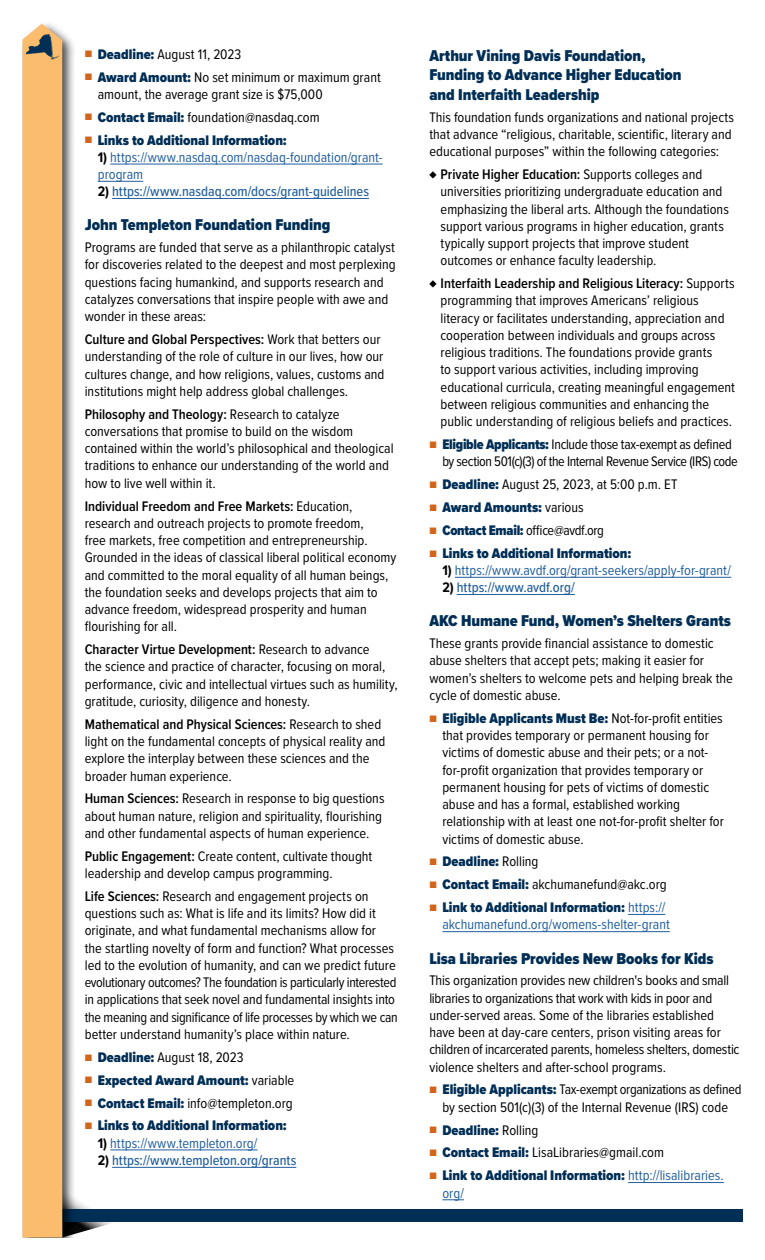
<style>
.page{position:relative;width:765px;height:1260px;background:#fff}
.page>*{position:absolute;margin:0;border:0;box-sizing:border-box;transform-origin:0 0}
.t1{font:900 16.25px/19.5px "Proxima Nova Cond";color:#002e55}
.t2{font:14.38px/17.2px "Proxima Nova Cond";color:#000}
.t3{font:900 14.38px/17.2px "Proxima Nova Cond";color:#002e55}
.t4{font:14.38px/17.2px "Proxima Nova Cond";color:#215e9e}
.t5{font:14.38px/17.2px "Proxima Nova Cond";letter-spacing:-.025em;color:#000}
.t6{font:500 14.38px "Proxima Nova Cond";color:#215e9e}
.s1{font-size:11.25px;color:#d1651b}
.s2{font-weight:900;color:#002e55}
.s3{font-weight:400;font-size:11.25px;color:#d1651b}
.s4{font-weight:700;color:#000}
.s5{font-weight:600}
.s6{font-weight:400;color:#000}
.s7{font-weight:400;color:#215e9e}
</style>
<div class="page">
<svg style="left:76px;top:1200px;width:44px;height:34px"></svg>
<div style="left:37px;top:1210px;width:705px;height:12px;background:#002e55"></div>
<div style="left:22px;top:22px;width:54px;height:1216px;background:#000;opacity:.75"></div>
<svg style="left:22px;top:24px;width:40px;height:1213px;fill:#fcbc6d"></svg>
<svg style="left:41px;top:34px;width:9px;height:4px"></svg>
<hr style="left:110px;top:164px;width:273px;height:1px;background:#215e9e">
<hr style="left:98px;top:181px;width:45px;height:1px;background:#215e9e">
<hr style="left:112px;top:198px;width:257px;height:1px;background:#215e9e">
<hr style="left:110px;top:1150px;width:148px;height:1px;background:#215e9e">
<hr style="left:112px;top:1167px;width:184px;height:1px;background:#215e9e">
<hr style="left:455px;top:577px;width:276px;height:1px;background:#215e9e">
<hr style="left:457px;top:594px;width:118px;height:1px;background:#215e9e">
<hr style="left:628px;top:914px;width:37px;height:1px;background:#215e9e">
<hr style="left:442px;top:931px;width:228px;height:1px;background:#215e9e">
<hr style="left:628px;top:1182px;width:96px;height:1px;background:#215e9e">
<svg style="left:442px;top:1199px;width:22px;height:1px"></svg>
<p class="t2" style="left:85px;top:45px;width:158px"><span class="s1">■</span> <span class="s2">Deadline:</span> August 11, 2023</p>
<p class="t2" style="left:98px;top:68px;width:285px;text-indent:-13px"><span class="s1">■</span> <span class="s2">Award Amount:</span> No set minimum or maximum grant amount, the average grant size is $75,000</p>
<p class="t2" style="left:85px;top:108px;width:236px"><span class="s1">■</span> <span class="s2">Contact Email:</span> foundation@nasdaq.com</p>
<p class="t3" style="left:85px;top:131px;width:204px"><span class="s3">■</span> Links to Additional Information:</p>
<p class="t4" style="left:98px;top:148px;width:286px"><span class="s4">1)</span> https://www.nasdaq.com/nasdaq-foundation/grant&shy;program</p>
<p class="t6" style="left:98px;top:181px;width:273px"><span class="s4">2)</span> https://www.nasdaq.com/docs/grant-guidelines</p>
<p class="t1" style="left:85px;top:215px;width:247px">John Templeton Foundation Funding</p>
<p class="t2" style="left:85px;top:238px;width:313px">Programs are funded that serve as a philanthropic catalyst for discoveries related to the deepest and most perplexing questions facing humankind, and supports research and catalyzes conversations that inspire people with awe and wonder in these areas:</p>
<p class="t2" style="left:85px;top:330px;width:301px"><span class="s5">Culture and Global Perspectives:</span> Work that betters our understanding of the role of culture in our lives, how our cultures change, and how religions, values, customs and institutions might help address global challenges.</p>
<p class="t2" style="left:85px;top:405px;width:310px"><span class="s5">Philosophy and Theology:</span> Research to catalyze conversations that promise to build on the wisdom contained within the world’s philosophical and theological traditions to enhance our understanding of the world and how to live well within it.</p>
<p class="t2" style="left:85px;top:497px;width:313px"><span class="s5">Individual Freedom and Free Markets:</span> Education, research and outreach projects to promote freedom,<br>free markets, free competition and entrepreneurship.<br>Grounded in the ideas of classical liberal political economy and committed to the moral equality of all human beings, the foundation seeks and develops projects that aim to advance freedom, widespread prosperity and human flourishing for all.</p>
<p class="t2" style="left:85px;top:640px;width:314px"><span class="s5">Character Virtue Development:</span> Research to advance<br>the science and practice of character, focusing on moral, performance, civic and intellectual virtues such as humility, gratitude, curiosity, diligence and honesty.</p>
<p class="t2" style="left:85px;top:715px;width:302px"><span class="s5">Mathematical and Physical Sciences:</span> Research to shed light on the fundamental concepts of physical reality and explore the interplay between these sciences and the broader human experience.</p>
<p class="t2" style="left:85px;top:789px;width:301px"><span class="s5">Human Sciences:</span> Research in response to big questions about human nature, religion and spirituality, flourishing and other fundamental aspects of human experience.</p>
<p class="t2" style="left:85px;top:847px;width:289px"><span class="s5">Public Engagement:</span> Create content, cultivate thought leadership and develop campus programming.</p>
<p class="t2" style="left:85px;top:887px;width:314px"><span class="s5">Life Sciences:</span> Research and engagement projects on questions such as: What is life and its limits? How did it originate, and what fundamental mechanisms allow for<br>the startling novelty of form and function? What processes led to the evolution of humanity, and can we predict future evolutionary outcomes? The foundation is particularly interested in applications that seek novel and fundamental insights into the meaning and significance of life processes by which we can better understand humanity’s place within nature.</p>
<p class="t2" style="left:85px;top:1048px;width:160px"><span class="s1">■</span> <span class="s2">Deadline:</span> August 18, 2023</p>
<p class="t3" style="left:85px;top:1071px;width:211px"><span class="s3">■</span> Expected Award Amount: <span class="s6">variable</span></p>
<p class="t2" style="left:85px;top:1094px;width:209px"><span class="s1">■</span> <span class="s2">Contact Email:</span> info@templeton.org</p>
<p class="t3" style="left:85px;top:1117px;width:204px"><span class="s3">■</span> Links to Additional Information:</p>
<p class="t4" style="left:98px;top:1134px;width:161px"><span class="s4">1)</span> https://www.templeton.org/</p>
<p class="t6" style="left:98px;top:1150px;width:200px"><span class="s4">2)</span> https://www.templeton.org/grants</p>
<p class="t1" style="left:429px;top:46px;width:254px">Arthur Vining Davis Foundation,<br>Funding to Advance Higher Education and Interfaith Leadership</p>
<p class="t2" style="left:429px;top:108px;width:306px">This foundation funds organizations and national projects that advance “religious, charitable, scientific, literary and educational purposes” within the following categories:</p>
<p class="t2" style="left:441px;top:165px;width:290px;text-indent:-11px">♦ <span class="s5">Private Higher Education:</span> Supports colleges and universities prioritizing undergraduate education and emphasizing the liberal arts. Although the foundations support various programs in higher education, grants typically support projects that improve student outcomes or enhance faculty leadership.</p>
<p class="t2" style="left:441px;top:274px;width:296px;text-indent:-11px">♦ <span class="s5">Interfaith Leadership and Religious Literacy:</span> Supports programming that improves Americans’ religious literacy or facilitates understanding, appreciation and cooperation between individuals and groups across religious traditions. The foundations provide grants<br>to support various activities, including improving educational curricula, creating meaningful engagement between religious communities and enhancing the public understanding of religious beliefs and practices.</p>
<p class="t5" style="left:442px;top:435px;width:297px;text-indent:-13px"><span class="s1">■</span> <span class="s2">Eligible Applicants:</span> Include those tax-exempt as defined by section 501(c)(3) of the Internal Revenue Service (IRS) code</p>
<p class="t2" style="left:429px;top:475px;width:250px"><span class="s1">■</span> <span class="s2">Deadline:</span> August 25, 2023, at 5:00 p.m. ET</p>
<p class="t3" style="left:429px;top:499px;width:156px"><span class="s3">■</span> Award Amounts: <span class="s6">various</span></p>
<p class="t5" style="left:429px;top:521px;width:176px"><span class="s1">■</span> <span class="s2">Contact Email:</span> office@avdf.org</p>
<p class="t3" style="left:429px;top:544px;width:204px"><span class="s3">■</span> Links to Additional Information:</p>
<p class="t4" style="left:442px;top:561px;width:290px"><span class="s4">1)</span> https://www.avdf.org/grant-seekers/apply-for-grant/</p>
<p class="t6" style="left:442px;top:577px;width:134px"><span class="s4">2)</span> https://www.avdf.org/</p>
<p class="t1" style="left:429px;top:611px;width:303px">AKC Humane Fund, Women’s Shelters Grants</p>
<p class="t2" style="left:429px;top:634px;width:305px">These grants provide financial assistance to domestic abuse shelters that accept pets; making it easier for women’s shelters to welcome pets and helping break the cycle of domestic abuse.</p>
<p class="t2" style="left:442px;top:709px;width:283px;text-indent:-13px"><span class="s1">■</span> <span class="s2">Eligible Applicants Must Be:</span> Not-for-profit entities that provides temporary or permanent housing for victims of domestic abuse and their pets; or a not&shy;for-profit organization that provides temporary or permanent housing for pets of victims of domestic abuse and has a formal, established working relationship with at least one not-for-profit shelter for victims of domestic abuse.</p>
<p class="t3" style="left:429px;top:853px;width:111px"><span class="s3">■</span> Deadline: <span class="s6">Rolling</span></p>
<p class="t2" style="left:429px;top:875px;width:239px"><span class="s1">■</span> <span class="s2">Contact Email:</span> akchumanefund@akc.org</p>
<p class="t4" style="left:442px;top:898px;width:229px;text-indent:-13px"><span class="s1">■</span> <span class="s2">Link to Additional Information:</span> https:// akchumanefund.org/womens-shelter-grant</p>
<p class="t1" style="left:429px;top:948px;width:286px">Lisa Libraries Provides New Books for Kids</p>
<p class="t2" style="left:429px;top:971px;width:312px">This organization provides new children's books and small libraries to organizations that work with kids in poor and under-served areas. Some of the libraries established have been at day-care centers, prison visiting areas for children of incarcerated parents, homeless shelters, domestic violence shelters and after-school programs.</p>
<p class="t2" style="left:429px;top:1080px;width:314px;text-align:center"><span class="s1">■</span> <span class="s2">Eligible Applicants:</span> Tax-exempt organizations as defined by section 501(c)(3) of the Internal Revenue (IRS) code</p>
<p class="t3" style="left:429px;top:1121px;width:111px"><span class="s3">■</span> Deadline: <span class="s6">Rolling</span></p>
<p class="t2" style="left:429px;top:1143px;width:236px"><span class="s1">■</span> <span class="s2">Contact Email:</span> LisaLibraries@gmail.com</p>
<p class="t3" style="left:442px;top:1167px;width:283px;text-indent:-13px"><span class="s3">■</span> Link to Additional Information: <span class="s7">http://lisalibraries. org/</span></p>
</div>
